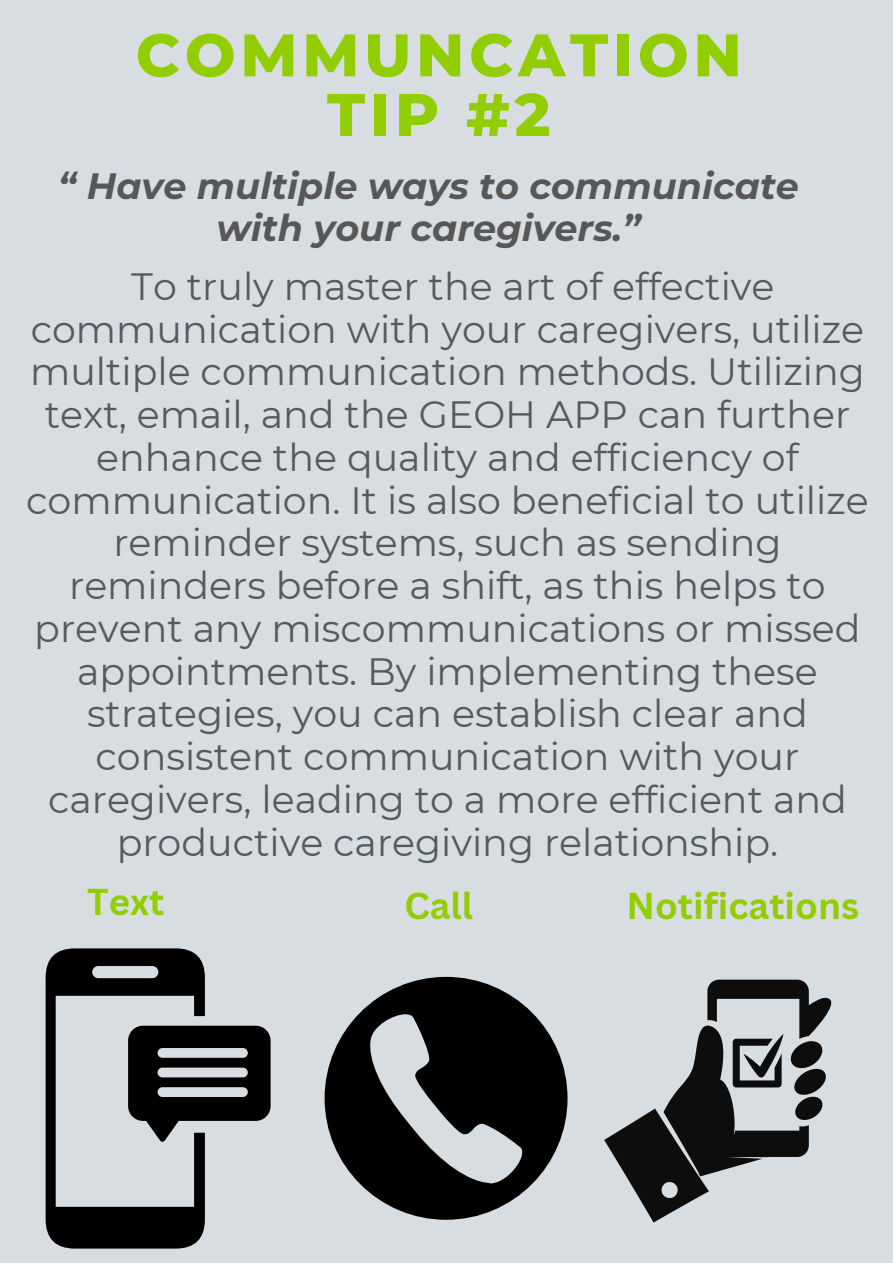
<style>
.page{position:relative;width:893px;height:1264px;background:#fff}
.page>*{position:absolute;margin:0;border:0;box-sizing:border-box;transform-origin:0 0}
.t1{font:800 60px/59.6px "Montserrat";letter-spacing:.08em;color:#92cd00;text-align:center}
.t2{font:37.95px/42.8px "Montserrat";color:#58595b;text-align:center}
.t3{font:italic 700 36.6px/41.5px "Montserrat";color:#575757;text-align:center}
.t4{font:700 36.45px "Canva Sans";color:#92cd00}
</style>
<div class="page">
<div style="left:0;top:0;width:892px;height:1262px;background:#d8dde1"></div>
<svg style="left:46px;top:948px;width:159px;height:300px"></svg>
<svg style="left:128px;top:1025px;width:142px;height:116px"></svg>
<svg style="left:324px;top:976px;width:243px;height:243px;fill:#000"></svg>
<svg style="left:604px;top:979px;width:227px;height:243px"></svg>
<p class="t1" style="left:136px;top:25px;width:607px">COMMUNCATION<br>TIP #2</p>
<p class="t3" style="left:58px;top:165px;width:742px">“ Have multiple ways to communicate with your caregivers.”</p>
<p class="t2" style="left:26px;top:265px;width:843px">To truly master the art of effective communication with your caregivers, utilize multiple communication methods. Utilizing text, email, and the GEOH APP can further enhance the quality and efficiency of communication. It is also beneficial to utilize reminder systems, such as sending reminders before a shift, as this helps to prevent any miscommunications or missed appointments. By implementing these strategies, you can establish clear and consistent communication with your caregivers, leading to a more efficient and productive caregiving relationship.</p>
<p class="t4" style="left:87px;top:876px;width:78px">Text</p>
<p class="t4" style="left:404px;top:879px;width:70px">Call</p>
<p class="t4" style="left:626px;top:879px;width:234px">Notifications</p>
</div>
